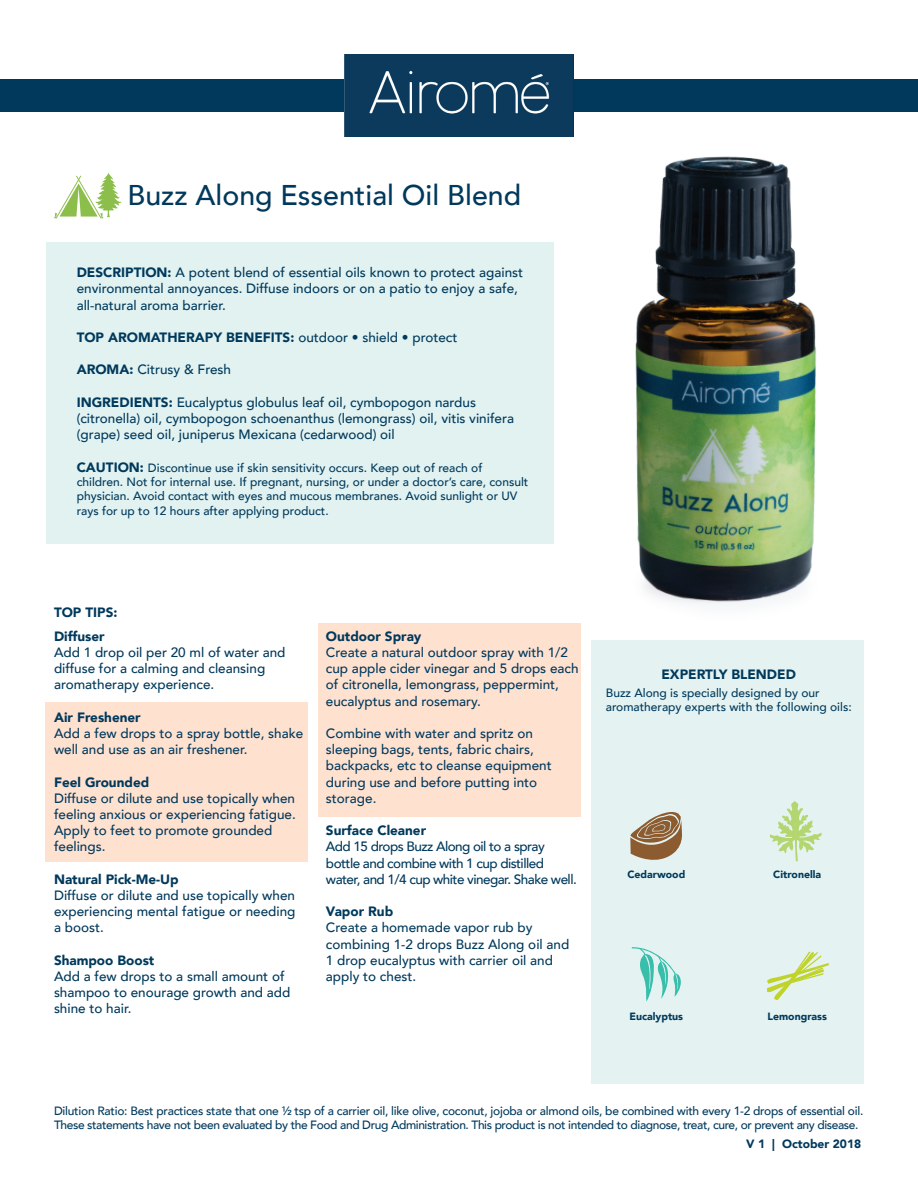
<style>
.page{position:relative;width:918px;height:1188px;background:#fff}
.page>*{position:absolute;margin:0;border:0;box-sizing:border-box;transform-origin:0 0}
.t1{font:500 28.5px "Avenir";color:#00395c}
.t2{font:500 13.5px/16.2px "Avenir";color:#00395c}
.t3{font:900 13.5px "Avenir";color:#00395c}
.t4{font:500 13.5px/16.2px "Avenir";letter-spacing:-.04em;color:#00395c}
.t5{font:500 12px/14.4px "Avenir";color:#00395c}
.t6{font:500 12px/14.4px "Avenir";letter-spacing:-.03em;color:#00395c}
.t7{font:900 12px "Avenir";color:#00395c}
.t8{font:900 10.5px "Avenir";color:#00395c}
.s1{font-weight:900}
.s2{font-weight:500}
.s3{font-weight:900;font-size:13.5px}
</style>
<div class="page">
<div style="left:46px;top:703px;width:262px;height:159px;background:#ffe1d0"></div>
<div style="left:319px;top:623px;width:262px;height:193px;background:#ffe1d0"></div>
<div style="left:0;top:79px;width:918px;height:33px;background:#00395c"></div>
<img style="left:344px;top:54px;width:230px;height:83px">
<div style="left:592px;top:640px;width:272px;height:444px;background:#e4f3f1"></div>
<div style="left:46px;top:242px;width:508px;height:301px;background:#e1f2f1"></div>
<img style="left:635px;top:156px;width:182px;height:448px">
<svg style="left:632px;top:947px;width:49px;height:54px"></svg>
<svg style="left:54px;top:172px;width:67px;height:46px"></svg>
<svg style="left:770px;top:801px;width:52px;height:60px"></svg>
<svg style="left:767px;top:952px;width:63px;height:48px"></svg>
<svg style="left:630px;top:812px;width:52px;height:48px"></svg>
<p class="t1" style="left:127px;top:171px;width:395px">Buzz Along Essential Oil Blend</p>
<p class="t2" style="left:77px;top:264px;width:448px"><span class="s1">DESCRIPTION:</span> A potent blend of essential oils known to protect against environmental annoyances. Diffuse indoors or on a patio to enjoy a safe, all-natural aroma barrier.</p>
<p class="t3" style="left:77px;top:326px;width:382px">TOP AROMATHERAPY BENEFITS: <span class="s2">outdoor • shield • protect</span></p>
<p class="t2" style="left:77px;top:361px;width:156px"><span class="s1">AROMA:</span> Citrusy &amp; Fresh</p>
<p class="t2" style="left:77px;top:393px;width:439px"><span class="s1">INGREDIENTS:</span> Eucalyptus globulus leaf oil, cymbopogon nardus (citronella) oil, cymbopogon schoenanthus (lemongrass) oil, vitis vinifera (grape) seed oil, juniperus Mexicana (cedarwood) oil</p>
<p class="t5" style="left:77px;top:460px;width:453px"><span class="s3">CAUTION:</span> Discontinue use if skin sensitivity occurs. Keep out of reach of children. Not for internal use. If pregnant, nursing, or under a doctor’s care, consult physician. Avoid contact with eyes and mucous membranes. Avoid sunlight or UV rays for up to 12 hours after applying product.</p>
<p class="t3" style="left:54px;top:601px;width:65px">TOP TIPS:</p>
<p class="t3" style="left:54px;top:624px;width:52px">Diffuser</p>
<p class="t2" style="left:54px;top:643px;width:233px">Add 1 drop oil per 20 ml of water and diffuse for a calming and cleansing aromatherapy experience.</p>
<p class="t3" style="left:54px;top:705px;width:88px">Air Freshener</p>
<p class="t2" style="left:54px;top:724px;width:251px">Add a few drops to a spray bottle, shake well and use as an air freshener.</p>
<p class="t3" style="left:54px;top:770px;width:97px">Feel Grounded</p>
<p class="t2" style="left:54px;top:789px;width:243px">Diffuse or dilute and use topically when feeling anxious or experiencing fatigue.<br>Apply to feet to promote grounded feelings.</p>
<p class="t3" style="left:54px;top:867px;width:126px">Natural Pick-Me-Up</p>
<p class="t2" style="left:54px;top:886px;width:243px;text-align:justify">Diffuse or dilute and use topically when experiencing mental fatigue or needing a boost.</p>
<p class="t3" style="left:54px;top:948px;width:102px">Shampoo Boost</p>
<p class="t2" style="left:54px;top:967px;width:238px">Add a few drops to a small amount of shampoo to enourage growth and add shine to hair.</p>
<p class="t3" style="left:326px;top:624px;width:97px">Outdoor Spray</p>
<p class="t2" style="left:326px;top:643px;width:254px">Create a natural outdoor spray with 1/2 cup apple cider vinegar and 5 drops each of citronella, lemongrass, peppermint, eucalyptus and rosemary.</p>
<p class="t2" style="left:326px;top:724px;width:227px">Combine with water and spritz on sleeping bags, tents, fabric chairs, backpacks, etc to cleanse equipment during use and before putting into storage.</p>
<p class="t3" style="left:326px;top:819px;width:102px">Surface Cleaner</p>
<p class="t4" style="left:326px;top:838px;width:252px">Add 15 drops Buzz Along oil to a spray bottle and combine with 1 cup distilled water, and 1/4 cup white vinegar. Shake well.</p>
<p class="t3" style="left:326px;top:900px;width:69px">Vapor Rub</p>
<p class="t2" style="left:326px;top:919px;width:245px">Create a homemade vapor rub by combining 1-2 drops Buzz Along oil and<br>1 drop eucalyptus with carrier oil and apply to chest.</p>
<p class="t3" style="left:661px;top:663px;width:136px">EXPERTLY BLENDED</p>
<p class="t5" style="left:606px;top:686px;width:247px;line-height:13.5px">Buzz Along is specially designed by our aromatherapy experts with the following oils:</p>
<p class="t8" style="left:627px;top:865px;width:59px">Cedarwood</p>
<p class="t8" style="left:773px;top:865px;width:49px">Citronella</p>
<p class="t8" style="left:629px;top:1007px;width:55px">Eucalyptus</p>
<p class="t8" style="left:767px;top:1007px;width:61px">Lemongrass</p>
<p class="t6" style="left:54px;top:1102px;width:811px">Dilution Ratio: Best practices state that one ½ tsp of a carrier oil, like olive, coconut, jojoba or almond oils, be combined with every 1-2 drops of essential oil.<br>These statements have not been evaluated by the Food and Drug Administration. This product is not intended to diagnose, treat, cure, or prevent any disease.</p>
<p class="t7" style="left:746px;top:1134px;width:117px">V 1 | October 2018</p>
</div>
